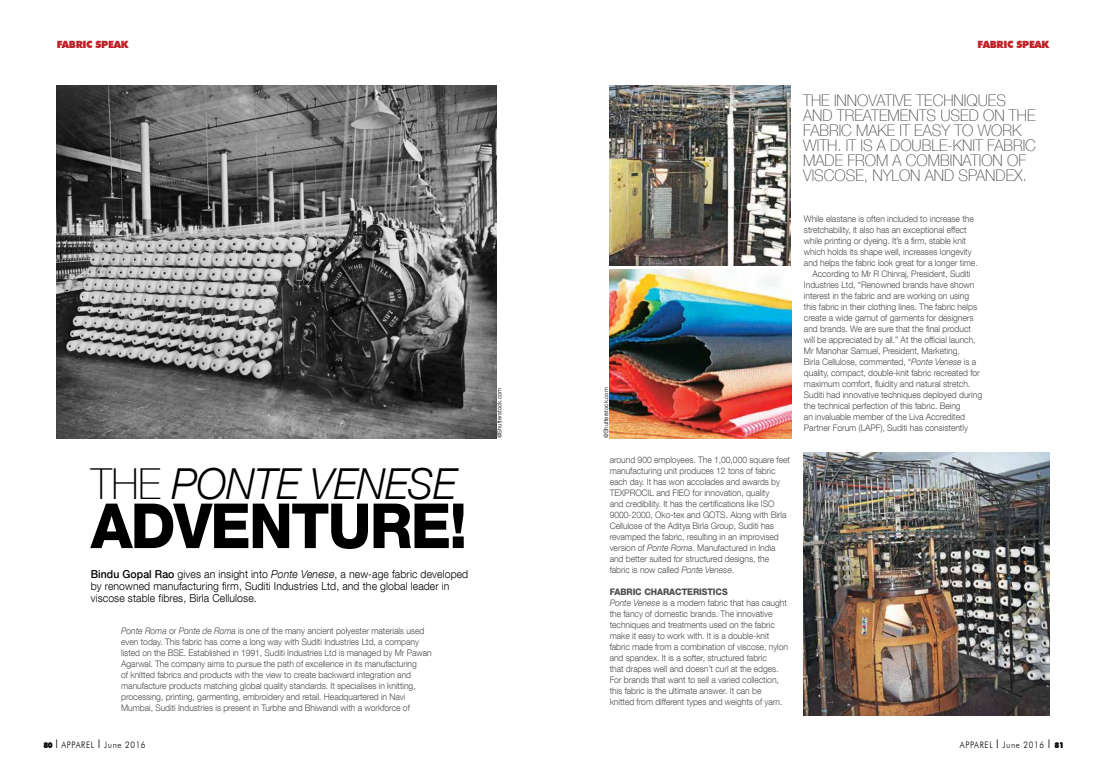
<style>
.page{position:relative;width:1106px;height:774px;background:#fff}
.page>*{position:absolute;margin:0;border:0;box-sizing:border-box;transform-origin:0 0}
.t1{font:800 62.3px "Helvetica Neue LT Com";letter-spacing:-.03em;color:#000;scale:.95 1}
.t2{font:italic 300 42.7px "Helvetica Neue LT Com";letter-spacing:-.01em;color:#000;scale:.95 1}
.t3{font:100 16px/15px "Helvetica Neue LT Com";color:#4d4d4f;scale:.95 1}
.t4{font:300 11px/12px "Helvetica Neue LT Com";letter-spacing:.01em;color:#000;scale:.95 1}
.t5{font:900 10px "Futura BT";letter-spacing:-.03em;color:#bf2228}
.t6{font:300 9px/11px "Helvetica Neue LT Com";letter-spacing:-.005em;color:#4d4d4f;scale:.95 1}
.t7{font:300 9px "Futura BT";letter-spacing:.075em;color:#000;scale:.9 1}
.t8{font:300 6px "Helvetica Neue LT Com";color:#000}
.s1{font-weight:100;font-style:normal}
.s2{font-weight:500}
.s3{font-style:italic}
.s4{font-weight:800}
.s5{font-weight:900;font-size:8px}
.s6{font-size:12px}
</style>
<div class="page">
<img style="left:803px;top:452px;width:246px;height:264px">
<img style="left:57px;top:85px;width:439px;height:353px">
<img style="left:609px;top:85px;width:181px;height:181px">
<img style="left:609px;top:270px;width:182px;height:168px">
<p class="t5" style="left:57px;top:39px;width:73px">FABRIC SPEAK</p>
<p class="t5" style="left:977px;top:39px;width:73px">FABRIC SPEAK</p>
<h2 class="t2" style="left:91px;top:458px;width:386px"><span class="s1">THE</span> PONTE VENESE</h2>
<h1 class="t1" style="left:91px;top:489px;width:397px">ADVENTURE!</h1>
<p class="t4" style="left:91px;top:567px;width:399px"><span class="s2">Bindu Gopal Rao</span> gives an insight into <span class="s3">Ponte Venese</span>, a new-age fabric developed by renowned manufacturing firm, Suditi Industries Ltd, and the global leader in viscose stable fibres, Birla Cellulose.</p>
<p class="t6" style="left:121px;top:625px;width:328px"><span class="s3">Ponte Roma</span> or <span class="s3">Ponte de Roma</span> is one of the many ancient polyester materials used even today. This fabric has come a long way with Suditi Industries Ltd, a company listed on the BSE. Established in 1991, Suditi Industries Ltd is managed by Mr Pawan Agarwal. The company aims to pursue the path of excellence in its manufacturing<br>of knitted fabrics and products with the view to create backward integration and manufacture products matching global quality standards. It specialises in knitting, processing, printing, garmenting, embroidery and retail. Headquartered in Navi Mumbai, Suditi Industries is present in Turbhe and Bhiwandi with a workforce of</p>
<p class="t8" style="left:495px;top:438px;width:52px;rotate:-90deg">@Shutterstock.com</p>
<p class="t8" style="left:602px;top:438px;width:52px;rotate:-90deg">@Shutterstock.com</p>
<p class="t6" style="left:609px;top:454px;width:191px">around 900 employees. The 1,00,000 square feet manufacturing unit produces 12 tons of fabric each day. It has won accolades and awards by TEXPROCIL and FIEO for innovation, quality<br>and credibility. It has the certifications like ISO 9000-2000, Oko-tex and GOTS. Along with Birla Cellulose of the Aditya Birla Group, Suditi has revamped the fabric, resulting in an improvised version of <span class="s3">Ponte Roma</span>. Manufactured in India and better suited for structured designs, the fabric is now called <span class="s3">Ponte Venese</span>.</p>
<p class="t6" style="left:609px;top:586px;width:189px"><span class="s4">FABRIC CHARACTERISTICS<br></span><span class="s3">Ponte Venese</span> is a modern fabric that has caught the fancy of domestic brands. The innovative techniques and treatments used on the fabric make it easy to work with. It is a double-knit fabric made from a combination of viscose, nylon and spandex. It is a softer, structured fabric<br>that drapes well and doesn’t curl at the edges.<br>For brands that want to sell a varied collection, this fabric is the ultimate answer. It can be knitted from different types and weights of yarn.</p>
<h3 class="t3" style="left:803px;top:93px;width:246px">THE INNOVATIVE TECHNIQUES<br>AND TREATEMENTS USED ON THE<br>FABRIC MAKE IT EASY TO WORK<br>WITH. IT IS A DOUBLE-KNIT FABRIC<br>MADE FROM A COMBINATION OF<br>VISCOSE, NYLON AND SPANDEX.</h3>
<p class="t6" style="left:804px;top:213px;width:180px">While elastane is often included to increase the</p>
<p class="t6" style="left:804px;top:224px;width:173px">stretchability, it also has an exceptional effect</p>
<p class="t6" style="left:804px;top:235px;width:172px">while printing or dyeing. It’s a firm, stable knit</p>
<p class="t6" style="left:804px;top:246px;width:178px">which holds its shape well, increases longevity</p>
<p class="t6" style="left:804px;top:257px;width:184px">and helps the fabric look great for a longer time.</p>
<p class="t6" style="left:812px;top:268px;width:168px">According to Mr R Chinraj, President, Suditi</p>
<p class="t6" style="left:804px;top:279px;width:181px">Industries Ltd, “Renowned brands have shown</p>
<p class="t6" style="left:804px;top:290px;width:175px">interest in the fabric and are working on using</p>
<p class="t6" style="left:804px;top:301px;width:184px">this fabric in their clothing lines. The fabric helps</p>
<p class="t6" style="left:804px;top:312px;width:180px">create a wide gamut of garments for designers</p>
<p class="t6" style="left:804px;top:323px;width:177px">and brands. We are sure that the final product</p>
<p class="t6" style="left:804px;top:334px;width:182px">will be appreciated by all.” At the official launch,</p>
<p class="t6" style="left:804px;top:345px;width:166px">Mr Manohar Samuel, President, Marketing,</p>
<p class="t6" style="left:804px;top:356px;width:183px">Birla Cellulose, commented, “<span class="s3">Ponte Venese</span> is a</p>
<p class="t6" style="left:804px;top:367px;width:187px">quality, compact, double-knit fabric recreated for</p>
<p class="t6" style="left:804px;top:378px;width:176px">maximum comfort, fluidity and natural stretch.</p>
<p class="t6" style="left:804px;top:389px;width:189px">Suditi had innovative techniques deployed during</p>
<p class="t6" style="left:804px;top:400px;width:166px">the technical perfection of this fabric. Being</p>
<p class="t6" style="left:804px;top:411px;width:171px">an invaluable member of the Liva Accredited</p>
<p class="t6" style="left:804px;top:422px;width:174px">Partner Forum (LAPF), Suditi has consistently</p>
<p class="t7" style="left:43px;top:739px;width:115px"><span class="s5">80</span> <span class="s6">I</span> APPAREL <span class="s6">I</span> June 2016</p>
<p class="t7" style="left:960px;top:739px;width:117px">APPAREL <span class="s6">I</span> June 2016 <span class="s6">I</span> <span class="s5">81</span></p>
</div>
